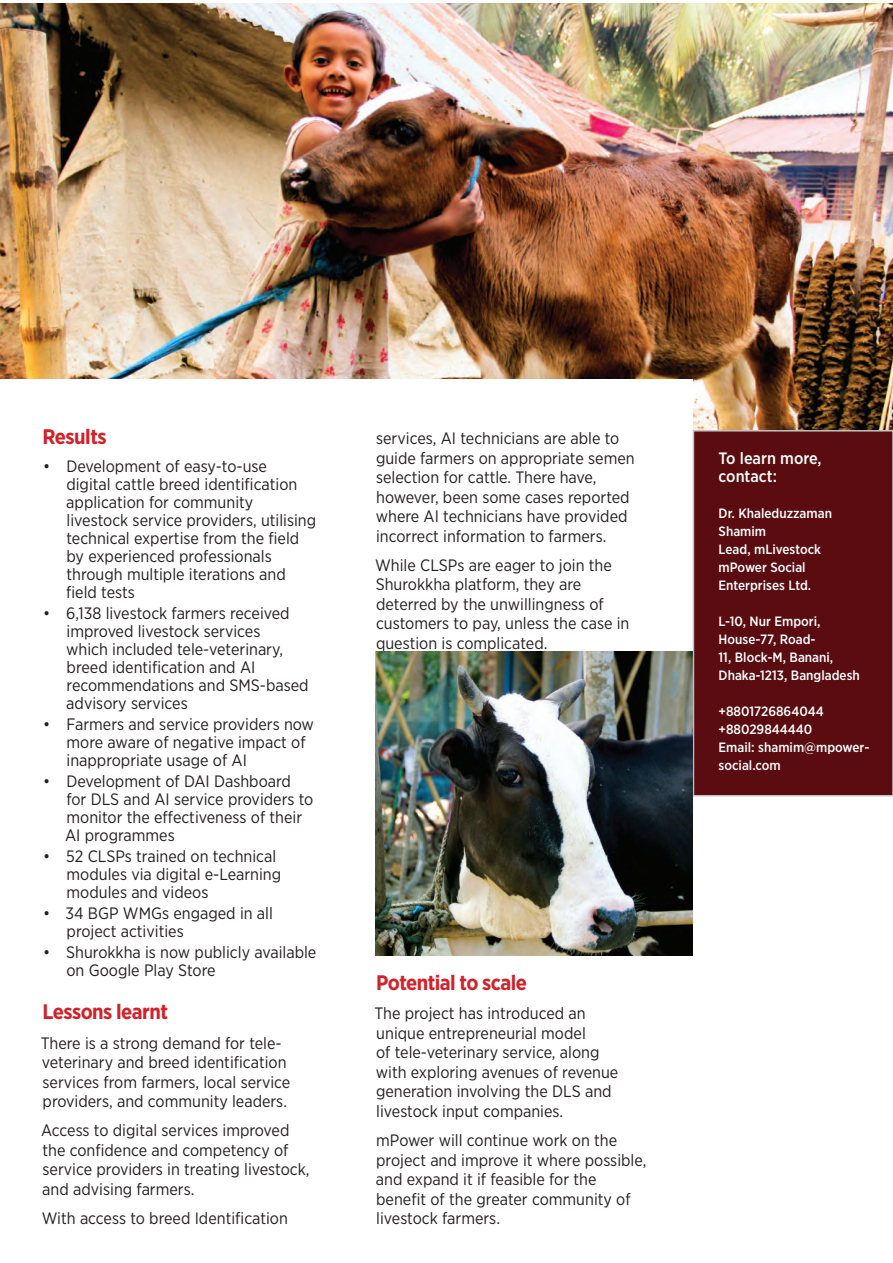
<style>
.page{position:relative;width:893px;height:1263px;background:#fff}
.page>*{position:absolute;margin:0;border:0;box-sizing:border-box;transform-origin:0 0}
.t1{font:700 21px "Gotham Narrow";letter-spacing:-.025em;color:#d3212a}
.t2{font:16.5px/19.5px "Gotham Narrow";color:#231f20}
.t3{font:500 16.5px/18px "Gotham Narrow";color:#fff}
.t4{font:500 13.5px/18px "Gotham Narrow";color:#fff}
</style>
<div class="page">
<img style="left:0;top:3px;width:893px;height:427px">
<div style="left:0;top:380px;width:693px;height:883px;background:#fff"></div>
<div style="left:693px;top:431px;width:200px;height:365px;background:#5a0c10"></div>
<div style="left:693px;top:430px;width:200px;height:366px;border:2px solid #c1c2c4"></div>
<img style="left:376px;top:651px;width:317px;height:304px">
<p class="t1" style="left:43px;top:423px;width:66px">Results</p>
<p class="t2" style="left:66px;top:457px;width:252px;line-height:18px;text-indent:-23px">• Development of easy-to-use<br>digital cattle breed identification application for community livestock service providers, utilising technical expertise from the field by experienced professionals through multiple iterations and field tests</p>
<p class="t2" style="left:66px;top:604px;width:244px;line-height:18px;text-indent:-23px">• 6,138 livestock farmers received improved livestock services<br>which included tele-veterinary, breed identification and AI recommendations and SMS-based advisory services</p>
<p class="t2" style="left:67px;top:715px;width:249px;line-height:18px;text-indent:-24px">• Farmers and service providers now more aware of negative impact of inappropriate usage of AI</p>
<p class="t2" style="left:65px;top:772px;width:250px;line-height:18px;text-indent:-22px">• Development of DAI Dashboard for DLS and AI service providers to monitor the effectiveness of their<br>AI programmes</p>
<p class="t2" style="left:67px;top:847px;width:216px;line-height:18px;text-indent:-24px">• 52 CLSPs trained on technical modules via digital e-Learning modules and videos</p>
<p class="t2" style="left:67px;top:904px;width:208px;line-height:18px;text-indent:-24px">• 34 BGP WMGs engaged in all project activities</p>
<p class="t2" style="left:66px;top:943px;width:251px;line-height:18px;text-indent:-23px">• Shurokkha is now publicly available on Google Play Store</p>
<p class="t1" style="left:43px;top:998px;width:127px">Lessons learnt</p>
<p class="t2" style="left:41px;top:1033px;width:251px">There is a strong demand for tele&shy;veterinary and breed identification services from farmers, local service providers, and community leaders.</p>
<p class="t2" style="left:41px;top:1120px;width:270px">Access to digital services improved the confidence and competency of service providers in treating livestock, and advising farmers.</p>
<p class="t2" style="left:42px;top:1208px;width:248px">With access to breed Identification</p>
<p class="t2" style="left:376px;top:428px;width:260px">services, AI technicians are able to guide farmers on appropriate semen selection for cattle. There have, however, been some cases reported where AI technicians have provided incorrect information to farmers.</p>
<p class="t2" style="left:375px;top:555px;width:256px">While CLSPs are eager to join the<br>Shurokkha platform, they are deterred by the unwillingness of customers to pay, unless the case in question is complicated.</p>
<p class="t1" style="left:376px;top:969px;width:152px">Potential to scale</p>
<p class="t2" style="left:374px;top:1003px;width:246px">The project has introduced an unique entrepreneurial model<br>of tele-veterinary service, along with exploring avenues of revenue generation involving the DLS and livestock input companies.</p>
<p class="t2" style="left:376px;top:1130px;width:272px">mPower will continue work on the project and improve it where possible, and expand it if feasible for the benefit of the greater community of livestock farmers.</p>
<p class="t3" style="left:719px;top:449px;width:105px">To learn more, contact:</p>
<p class="t4" style="left:719px;top:504px;width:115px">Dr. Khaleduzzaman<br>Shamim<br>Lead, mLivestock mPower Social<br>Enterprises Ltd.</p>
<p class="t4" style="left:719px;top:612px;width:143px">L-10, Nur Empori,<br>House-77, Road-<br>11, Block-M, Banani,<br>Dhaka-1213, Bangladesh</p>
<p class="t4" style="left:719px;top:702px;width:152px">+8801726864044 +88029844440<br>Email: shamim@mpower&shy;social.com</p>
</div>
